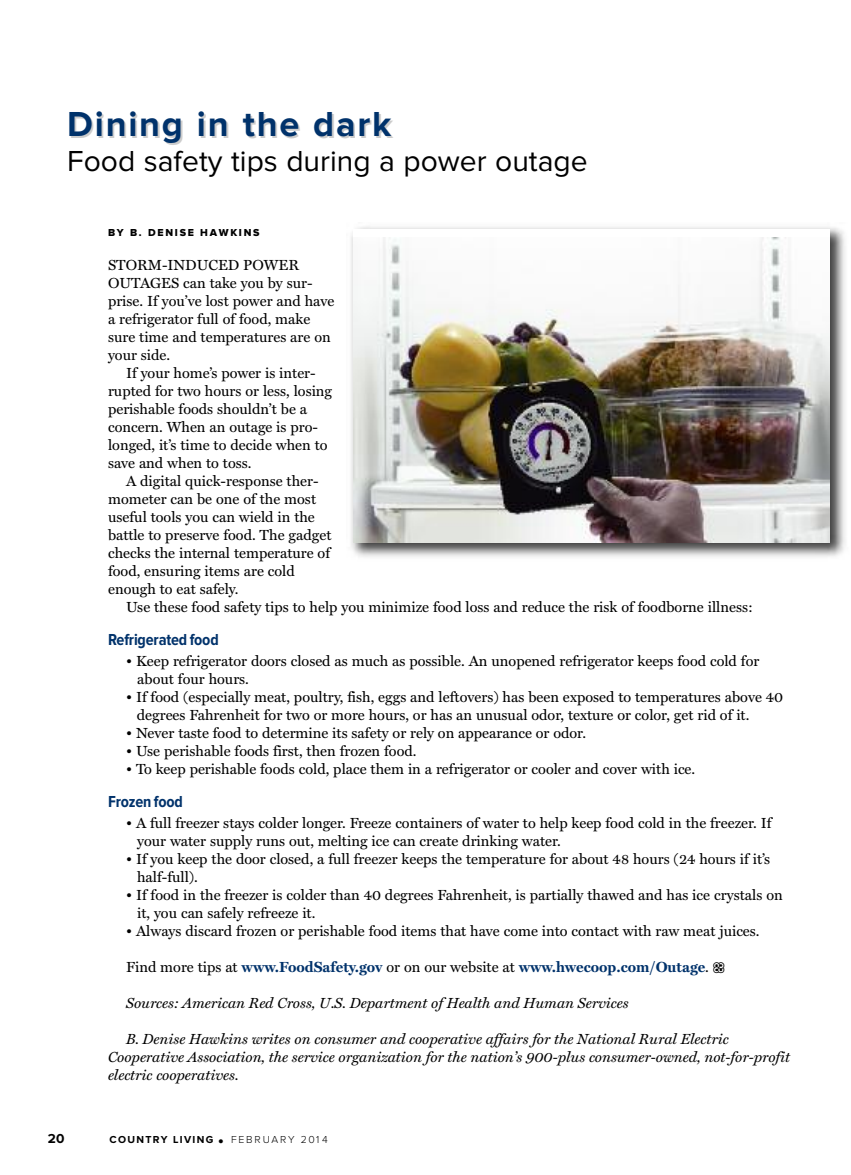
<style>
.page{position:relative;width:851px;height:1175px;background:#fff}
.page>*{position:absolute;margin:0;border:0;box-sizing:border-box;transform-origin:0 0}
.t1{font:700 36px "Proxima Nova";letter-spacing:.05em;color:#00326b}
.t2{font:30px "Proxima Nova";color:#000}
.t3{font:700 16.5px "Proxima Nova Cond";letter-spacing:-.01em;color:#00326b}
.t4{font:14.7px/18px "Miller Text";color:#000}
.t5{font:italic 14.7px/18px "Miller Text";color:#000}
.t6{font:700 14.7px "Miller Text";color:#00326b}
.t7{font:700 13.5px "Proxima Nova";color:#000}
.t8{font:700 10.5px "Proxima Nova";letter-spacing:.125em;color:#000}
.t9{font:10.5px "Proxima Nova Extrabld";letter-spacing:.16em;color:#000}
.s1{font-weight:400;color:#000}
.s2{font-weight:300;font-size:19.5px}
.s3{font-weight:300}
</style>
<div class="page">
<img style="left:351px;top:226px;width:495px;height:331px">
<div style="left:354px;top:230px;width:475px;height:312px;background:#fff"></div>
<img style="left:354px;top:237px;width:475px;height:305px">
<h1 class="t1" style="left:67px;top:112px;width:326px">Dining in the dark</h1>
<h2 class="t2" style="left:67px;top:151px;width:522px">Food safety tips during a power outage</h2>
<p class="t9" style="left:108px;top:229px;width:153px">BY B. DENISE HAWKINS</p>
<p class="t4" style="left:108px;top:256px;width:228px">STORM-INDUCED POWER<br>OUTAGES can take you by sur&shy;prise. If you’ve lost power and have a refrigerator full of food, make sure time and temperatures are on your side.</p>
<p class="t4" style="left:108px;top:364px;width:226px;text-indent:18px">If your home’s power is inter&shy;rupted for two hours or less, losing perishable foods shouldn’t be a concern. When an outage is pro&shy;longed, it’s time to decide when to save and when to toss.</p>
<p class="t4" style="left:108px;top:472px;width:225px;text-indent:18px">A digital quick-response ther&shy;mometer can be one of the most useful tools you can wield in the battle to preserve food. The gadget checks the internal temperature of food, ensuring items are cold enough to eat safely.</p>
<p class="t4" style="left:126px;top:598px;width:628px">Use these food safety tips to help you minimize food loss and reduce the risk of foodborne illness:</p>
<p class="t3" style="left:108px;top:634px;width:112px">Refrigerated food</p>
<p class="t4" style="left:137px;top:652px;width:623px;text-indent:-11px">• Keep refrigerator doors closed as much as possible. An unopened refrigerator keeps food cold for about four hours.</p>
<p class="t4" style="left:137px;top:688px;width:648px;text-indent:-11px">• If food (especially meat, poultry, fish, eggs and leftovers) has been exposed to temperatures above 40 degrees Fahrenheit for two or more hours, or has an unusual odor, texture or color, get rid of it.</p>
<p class="t4" style="left:126px;top:724px;width:461px">• Never taste food to determine its safety or rely on appearance or odor.</p>
<p class="t4" style="left:126px;top:742px;width:292px">• Use perishable foods first, then frozen food.</p>
<p class="t4" style="left:126px;top:760px;width:570px">• To keep perishable foods cold, place them in a refrigerator or cooler and cover with ice.</p>
<p class="t3" style="left:108px;top:796px;width:76px">Frozen food</p>
<p class="t4" style="left:137px;top:814px;width:636px;text-indent:-11px">• A full freezer stays colder longer. Freeze containers of water to help keep food cold in the freezer. If your water supply runs out, melting ice can create drinking water.</p>
<p class="t4" style="left:137px;top:850px;width:634px;text-indent:-11px">• If you keep the door closed, a full freezer keeps the temperature for about 48 hours (24 hours if it’s half-full).</p>
<p class="t4" style="left:137px;top:886px;width:647px;text-indent:-11px">• If food in the freezer is colder than 40 degrees Fahrenheit, is partially thawed and has ice crystals on it, you can safely refreeze it.</p>
<p class="t4" style="left:126px;top:922px;width:635px">• Always discard frozen or perishable food items that have come into contact with raw meat juices.</p>
<p class="t6" style="left:126px;top:958px;width:584px"><span class="s1">Find more tips at</span> www.FoodSafety.gov <span class="s1">or on our website at</span> www.hwecoop.com/Outage<span class="s1">.</span></p>
<p class="t5" style="left:126px;top:994px;width:504px">Sources: American Red Cross, U.S. Department of Health and Human Services</p>
<p class="t5" style="left:108px;top:1030px;width:683px;text-indent:18px">B. Denise Hawkins writes on consumer and cooperative affairs for the National Rural Electric<br>Cooperative Association, the service organization for the nation’s 900-plus consumer-owned, not-for-profit electric cooperatives.</p>
<p class="t7" style="left:48px;top:1134px;width:18px">20</p>
<p class="t8" style="left:109px;top:1136px;width:220px">COUNTRY LIVING <span class="s2">•</span> <span class="s3">FEBRUARY 201 4</span></p>
</div>
